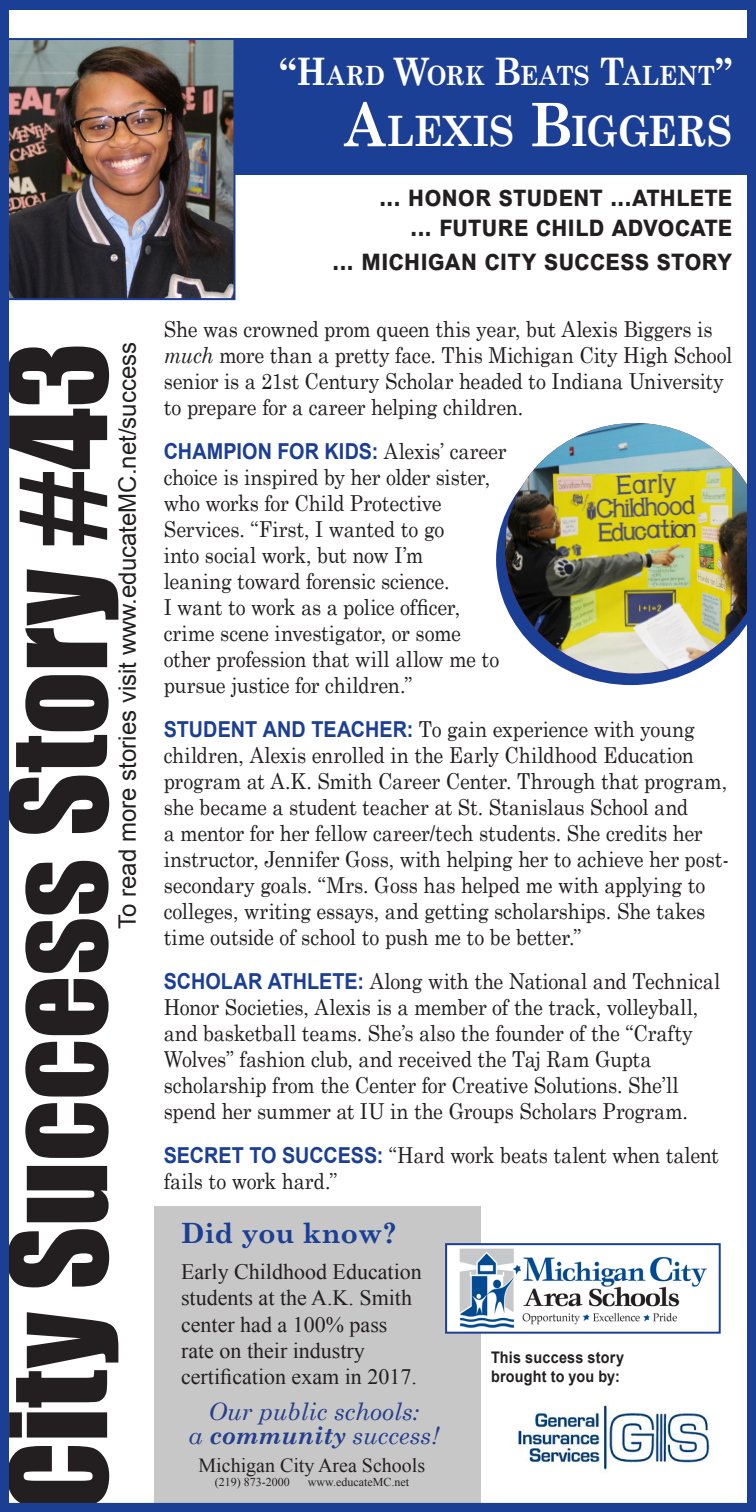
<style>
.page{position:relative;width:756px;height:1512px;background:#fff}
.page>*{position:absolute;margin:0;border:0;box-sizing:border-box;transform-origin:0 0}
.t1{font:124px "Impact";color:#231f20}
.t2{font:700 42px "Century Schoolbook";color:#fff;scale:.9 1}
.t3{font:700 29px "Arial";letter-spacing:-.005em;color:#231f20;scale:.9 1}
.t4{font:700 28px "Century Schoolbook";color:#1b3f94}
.t5{font:700 26.6px "Century Schoolbook";letter-spacing:.005em;color:#fff;scale:.9 1}
.t6{font:24px "Arial";color:#231f20}
.t7{font:italic 24px "Century Schoolbook";color:#253f8e}
.t8{font:22px/26px "Century Schoolbook";letter-spacing:-.01em;color:#231f20;scale:.9 1}
.t9{font:22px/26.4px "Times New Roman";color:#231f20}
.t10{font:20px "Times New Roman";color:#231f20}
.t11{font:700 16px "Arial";letter-spacing:.015em;color:#231f20;scale:.9 1}
.t12{font:12px "Times New Roman";color:#231f20}
.s1{font-size:38px}
.s2{font-size:60px}
.s3{font-style:italic}
.s4{font-family:"Arial";font-weight:700;color:#1b3f94}
.s5{font-weight:700}
</style>
<div class="page">
<div style="left:154px;top:1206px;width:327px;height:306px;background:#c8c7c7"></div>
<div style="left:154px;top:38px;width:602px;height:137px;background:#1b3f94"></div>
<svg style="left:496px;top:515px;width:193px;height:170px"></svg>
<img style="left:505px;top:423px;width:240px;height:250px">
<div style="left:446px;top:1244px;width:274px;height:89px;background:#fff"></div>
<img style="left:459px;top:1248px;width:249px;height:80px">
<div style="left:445px;top:1243px;width:276px;height:91px;border:2px solid #1b3f94"></div>
<img style="left:11px;top:41px;width:221px;height:256px">
<div style="left:0;top:38px;width:235px;height:262px;border:2px solid #1b3f94"></div>
<div style="left:0;top:0;width:756px;height:1512px;border:10px solid #1b3f94"></div>
<img style="left:516px;top:1402px;width:194px;height:70px">
<p class="t1" style="left:-38px;top:1511px;width:1170px;rotate:-90deg">City Success Story #43</p>
<p class="t6" style="left:111px;top:929px;width:588px;rotate:-90deg">To read more stories visit www.educateMC.net/success</p>
<p class="t5" style="left:280px;top:55px;width:504px"><span class="s1">“H</span>ARD <span class="s1">W</span>ORK <span class="s1">B</span>EATS <span class="s1">T</span>ALENT<span class="s1">”</span></p>
<p class="t2" style="left:345px;top:99px;width:432px"><span class="s2">A</span>LEXIS <span class="s2">B</span>IGGERS</p>
<p class="t3" style="left:379px;top:176px;width:394px">... honor student ...athlete</p>
<p class="t3" style="left:410px;top:206px;width:359px">... future child advocate</p>
<p class="t3" style="left:332px;top:240px;width:446px">... michigan city success story</p>
<p class="t8" style="left:164px;top:314px;width:633px">She was crowned prom queen this year, but Alexis Biggers is <span class="s3">much</span> more than a pretty face. This Michigan City High School senior is a 21st Century Scholar headed to Indiana University to prepare for a career helping children.</p>
<p class="t8" style="left:164px;top:436px;width:382px"><span class="s4">CHAMPION FOR KIDS:</span> Alexis’ career choice is inspired by her older sister, who works for Child Protective Services. “First, I wanted to go<br>into social work, but now I’m<br>leaning toward forensic science.<br>I want to work as a police officer, crime scene investigator, or some other profession that will allow me to pursue justice for children.”</p>
<p class="t8" style="left:164px;top:714px;width:630px"><span class="s4">STUDENT AND TEACHER:</span> To gain experience with young children, Alexis enrolled in the Early Childhood Education program at A.K. Smith Career Center. Through that program, she became a student teacher at St. Stanislaus School and<br>a mentor for her fellow career/tech students. She credits her instructor, Jennifer Goss, with helping her to achieve her post&shy;secondary goals. “Mrs. Goss has helped me with applying to colleges, writing essays, and getting scholarships. She takes time outside of school to push me to be better.”</p>
<p class="t8" style="left:164px;top:966px;width:620px"><span class="s4">SCHOLAR ATHLETE:</span> Along with the National and Technical Honor Societies, Alexis is a member of the track, volleyball, and basketball teams. She’s also the founder of the “Crafty Wolves” fashion club, and received the Taj Ram Gupta scholarship from the Center for Creative Solutions. She’ll spend her summer at IU in the Groups Scholars Program.</p>
<p class="t8" style="left:164px;top:1140px;width:618px"><span class="s4">SECRET TO SUCCESS:</span> “Hard work beats talent when talent fails to work hard.”</p>
<p class="t4" style="left:181px;top:1212px;width:217px">Did you know?</p>
<p class="t9" style="left:181px;top:1258px;width:242px">Early Childhood Education students at the A.K. Smith center had a 100% pass rate on their industry certification exam in 2017.</p>
<p class="t7" style="left:208px;top:1394px;width:213px">Our public schools:</p>
<p class="t7" style="left:189px;top:1418px;width:252px">a <span class="s5">community</span> success!</p>
<p class="t10" style="left:199px;top:1451px;width:228px">Michigan City Area Schools</p>
<p class="t12" style="left:215px;top:1474px;width:76px">(219) 873-2000</p>
<p class="t12" style="left:308px;top:1474px;width:103px">www.educateMC.net</p>
<p class="t11" style="left:491px;top:1346px;width:150px">This success story</p>
<p class="t11" style="left:491px;top:1365px;width:145px">brought to you by:</p>
</div>
